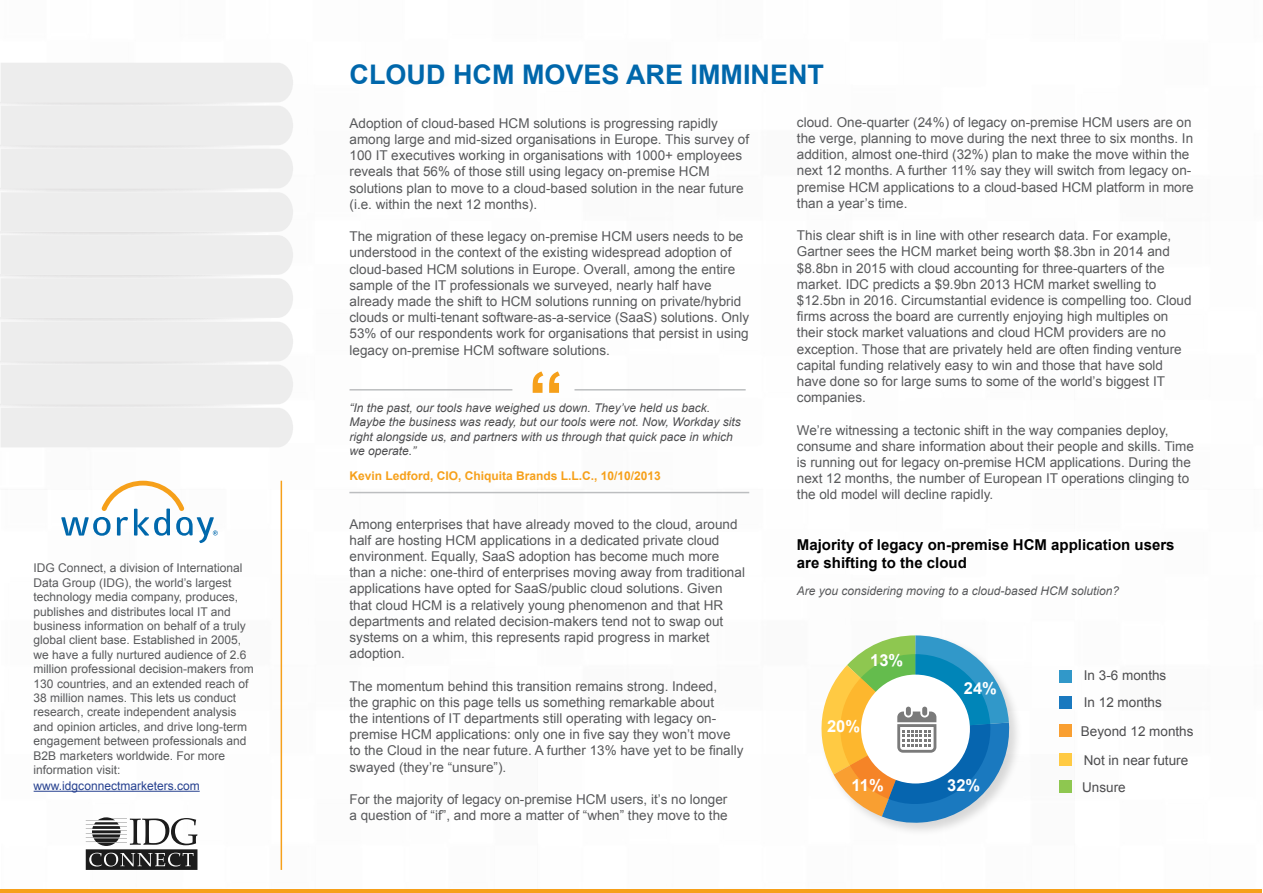
<style>
.page{position:relative;width:1263px;height:893px;background:#fff}
.page>*{position:absolute;margin:0;border:0;box-sizing:border-box;transform-origin:0 0}
.t1{font:700 72px "Arial";color:#f6a01a}
.t2{font:700 27px "Arial";color:#0067ab}
.t3{font:700 16.5px "Arial";color:#fff}
.t4{font:700 15px/18px "Arial";color:#000}
.t5{font:13.5px/16.2px "Arial";color:#58595b}
.t6{font:13.5px/29px "Arial";color:#4d4d4f}
.t7{font:12px/14.4px "Arial";color:#58595b}
.t8{font:italic 12px/14.4px "Arial";color:#4d4d4f}
.t9{font:italic 12px "Arial";color:#58595b}
.t10{font:700 12px "Arial";color:#f6a01a}
.t11{font:12px "Arial";color:#25408f}
</style>
<div class="page">
<svg style="left:86px;top:817px;width:111px;height:53px"></svg>
<svg style="left:61px;top:481px;width:157px;height:62px"></svg>
<hr style="left:281px;top:481px;width:1px;height:389px;background:#f6a01a">
<hr style="left:34px;top:791px;width:166px;height:1px;background:#25408f">
<hr style="left:0;top:889px;width:1262px;height:4px;background:#f6a01a">
<div style="left:0;top:63px;width:293px;height:384px;background:#ededed"></div>
<div style="left:819px;top:633px;width:204px;height:204px;background:#000;opacity:.15"></div>
<svg style="left:819px;top:635px;width:193px;height:188px"></svg>
<div style="left:1059px;top:670px;width:12px;height:13px;background:#3198c9"></div>
<div style="left:1059px;top:697px;width:12px;height:12px;background:#1a79bf"></div>
<div style="left:1059px;top:724px;width:12px;height:13px;background:#f99f31"></div>
<div style="left:1059px;top:753px;width:12px;height:13px;background:#ffca43"></div>
<div style="left:1059px;top:780px;width:12px;height:13px;background:#8ec750"></div>
<hr style="left:349px;top:492px;width:400px;height:1px;background:#bcbec0">
<hr style="left:349px;top:389px;width:163px;height:2px;background:#bcbec0">
<hr style="left:574px;top:389px;width:172px;height:2px;background:#bcbec0">
<p class="t7" style="left:34px;top:561px;width:222px">IDG Connect, a division of International Data Group (IDG), the world’s largest technology media company, produces, publishes and distributes local IT and business information on behalf of a truly global client base. Established in 2005, we have a fully nurtured audience of 2.6 million professional decision-makers from 130 countries, and an extended reach of 38 million names. This lets us conduct research, create independent analysis and opinion articles, and drive long-term engagement between professionals and B2B marketers worldwide. For more information visit:</p>
<p class="t11" style="left:34px;top:778px;width:168px">www.idgconnectmarketers.com</p>
<h2 class="t2" style="left:349px;top:57px;width:476px">CLOUD HCM MOVES ARE IMMINENT</h2>
<p class="t5" style="left:349px;top:115px;width:401px">Adoption of cloud-based HCM solutions is progressing rapidly among large and mid-sized organisations in Europe. This survey of 100 IT executives working in organisations with 1000+ employees reveals that 56% of those still using legacy on-premise HCM solutions plan to move to a cloud-based solution in the near future (i.e. within the next 12 months).</p>
<p class="t5" style="left:349px;top:228px;width:401px">The migration of these legacy on-premise HCM users needs to be understood in the context of the existing widespread adoption of cloud-based HCM solutions in Europe. Overall, among the entire sample of the IT professionals we surveyed, nearly half have already made the shift to HCM solutions running on private/hybrid clouds or multi-tenant software-as-a-service (SaaS) solutions. Only 53% of our respondents work for organisations that persist in using legacy on-premise HCM software solutions.</p>
<p class="t5" style="left:797px;top:114px;width:398px">cloud. One-quarter (24%) of legacy on-premise HCM users are on the verge, planning to move during the next three to six months. In addition, almost one-third (32%) plan to make the move within the next 12 months. A further 11% say they will switch from legacy on&shy;premise HCM applications to a cloud-based HCM platform in more than a year’s time.</p>
<p class="t5" style="left:797px;top:227px;width:396px">This clear shift is in line with other research data. For example, Gartner sees the HCM market being worth $8.3bn in 2014 and $8.8bn in 2015 with cloud accounting for three-quarters of the market. IDC predicts a $9.9bn 2013 HCM market swelling to $12.5bn in 2016. Circumstantial evidence is compelling too. Cloud firms across the board are currently enjoying high multiples on their stock market valuations and cloud HCM providers are no exception. Those that are privately held are often finding venture capital funding relatively easy to win and those that have sold have done so for large sums to some of the world’s biggest IT companies.</p>
<p class="t5" style="left:797px;top:422px;width:398px">We’re witnessing a tectonic shift in the way companies deploy, consume and share information about their people and skills. Time is running out for legacy on-premise HCM applications. During the next 12 months, the number of European IT operations clinging to the old model will decline rapidly.</p>
<h1 class="t1" style="left:528px;top:351px;width:37px">“</h1>
<p class="t8" style="left:349px;top:400px;width:393px">“In the past, our tools have weighed us down. They’ve held us back.<br>Maybe the business was ready, but our tools were not. Now, Workday sits right alongside us, and partners with us through that quick pace in which we operate.”</p>
<p class="t10" style="left:349px;top:468px;width:313px">Kevin Ledford, CIO, Chiquita Brands L.L.C., 10/10/2013</p>
<p class="t5" style="left:349px;top:516px;width:397px">Among enterprises that have already moved to the cloud, around half are hosting HCM applications in a dedicated private cloud environment. Equally, SaaS adoption has become much more than a niche: one-third of enterprises moving away from traditional applications have opted for SaaS/public cloud solutions. Given that cloud HCM is a relatively young phenomenon and that HR departments and related decision-makers tend not to swap out systems on a whim, this represents rapid progress in market adoption.</p>
<p class="t5" style="left:349px;top:678px;width:395px">The momentum behind this transition remains strong. Indeed,<br>the graphic on this page tells us something remarkable about<br>the intentions of IT departments still operating with legacy on&shy;premise HCM applications: only one in five say they won’t move to the Cloud in the near future. A further 13% have yet to be finally swayed (they’re “unsure”).</p>
<p class="t5" style="left:349px;top:791px;width:380px">For the majority of legacy on-premise HCM users, it’s no longer a question of “if”, and more a matter of “when” they move to the</p>
<p class="t4" style="left:797px;top:536px;width:379px">Majority of legacy on-premise HCM application users are shifting to the cloud</p>
<p class="t9" style="left:797px;top:583px;width:324px">Are you considering moving to a cloud-based HCM solution?</p>
<p class="t3" style="left:870px;top:650px;width:35px">13%</p>
<p class="t3" style="left:827px;top:715px;width:35px">20%</p>
<p class="t3" style="left:964px;top:677px;width:35px">24%</p>
<p class="t3" style="left:852px;top:774px;width:34px">11%</p>
<p class="t3" style="left:947px;top:774px;width:35px">32%</p>
<p class="t6" style="left:1084px;top:661px;width:84px">In 3-6 months</p>
<p class="t6" style="left:1084px;top:688px;width:80px">In 12 months</p>
<p class="t6" style="left:1081px;top:717px;width:114px">Beyond 12 months<br>Not in near future</p>
<p class="t6" style="left:1082px;top:773px;width:45px">Unsure</p>
</div>
